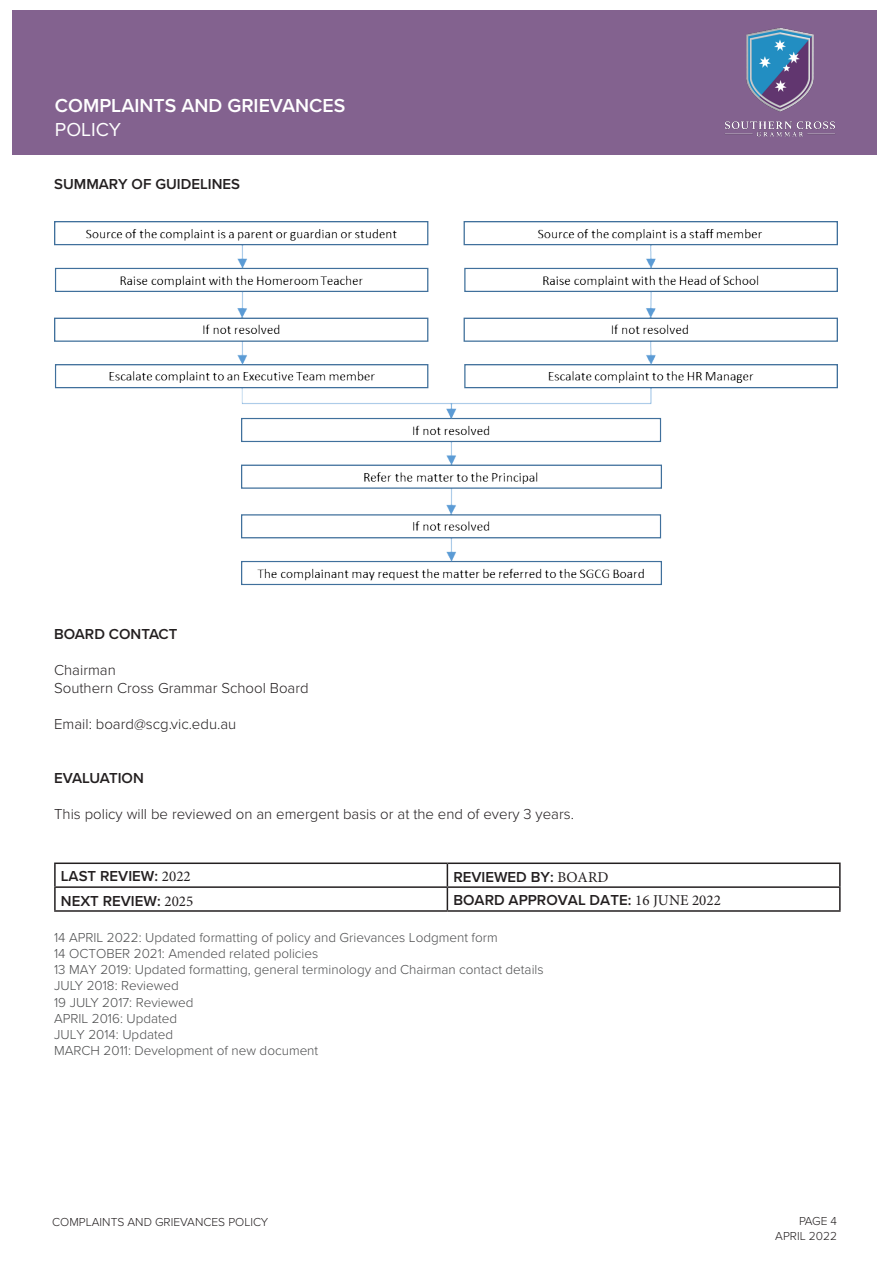
<style>
.page{position:relative;width:893px;height:1263px;background:#fff}
.page>*{position:absolute;margin:0;border:0;box-sizing:border-box;transform-origin:0 0}
.t1{font:600 19.5px "Proxima Nova";color:#fff}
.t2{font:19.5px "Proxima Nova";color:#fff}
.body{font:300 15px "Proxima Nova";color:#231f20}
.t3{font:600 15px "Proxima Nova";color:#231f20}
.t4{font:300 13.5px/16.2px "Proxima Nova";color:#4b4c4d}
.t5{font:300 12px/14.5px "Proxima Nova";color:#231f20;text-align:right}
.s1{font-family:"Minion Pro";font-weight:400}
</style>
<div class="page">
<div style="left:13px;top:10px;width:864px;height:144px;background:#83628f"></div>
<img style="left:725px;top:27px;width:110px;height:110px">
<img style="left:54px;top:222px;width:783px;height:364px">
<hr style="left:54px;top:862px;width:393px;height:2px;background:#231f20">
<hr style="left:54px;top:864px;width:2px;height:22px;background:#231f20">
<hr style="left:447px;top:862px;width:394px;height:2px;background:#231f20">
<hr style="left:839px;top:864px;width:2px;height:22px;background:#231f20">
<hr style="left:54px;top:886px;width:393px;height:2px;background:#231f20">
<hr style="left:54px;top:888px;width:2px;height:22px;background:#231f20">
<hr style="left:447px;top:886px;width:394px;height:2px;background:#231f20">
<svg style="left:447px;top:864px;width:1px;height:46px"></svg>
<hr style="left:839px;top:888px;width:2px;height:22px;background:#231f20">
<hr style="left:54px;top:910px;width:393px;height:2px;background:#231f20">
<hr style="left:447px;top:910px;width:394px;height:2px;background:#231f20">
<h1 class="t1" style="left:55px;top:91px;width:292px">COMPLAINTS AND GRIEVANCES</h1>
<h1 class="t2" style="left:55px;top:115px;width:68px">POLICY</h1>
<p class="t3" style="left:54px;top:172px;width:187px">SUMMARY OF GUIDELINES</p>
<p class="t3" style="left:54px;top:622px;width:125px">BOARD CONTACT</p>
<p class="body" style="left:54px;top:658px;width:63px">Chairman</p>
<p class="body" style="left:54px;top:676px;width:256px">Southern Cross Grammar School Board</p>
<p class="body" style="left:54px;top:712px;width:184px">Email: board@scg.vic.edu.au</p>
<p class="t3" style="left:54px;top:766px;width:91px">EVALUATION</p>
<p class="body" style="left:54px;top:802px;width:521px">This policy will be reviewed on an emergent basis or at the end of every 3 years.</p>
<p class="t3" style="left:61px;top:865px;width:131px">LAST REVIEW: <span class="s1">2022</span></p>
<p class="t3" style="left:453px;top:866px;width:156px">REVIEWED BY: <span class="s1">BOARD</span></p>
<p class="t3" style="left:61px;top:889px;width:134px">NEXT REVIEW: <span class="s1">2025</span></p>
<p class="t3" style="left:453px;top:889px;width:269px">BOARD APPROVAL DATE: <span class="s1">16 JUNE 2022</span></p>
<p class="t4" style="left:54px;top:929px;width:491px">14 APRIL 2022: Updated formatting of policy and Grievances Lodgment form<br>14 OCTOBER 2021: Amended related policies<br>13 MAY 2019: Updated formatting, general terminology and Chairman contact details JULY 2018: Reviewed<br>19 JULY 2017: Reviewed<br>APRIL 2016: Updated<br>JULY 2014: Updated<br>MARCH 2011: Development of new document</p>
<p class="t5" style="left:52px;top:1214px;width:218px">COMPLAINTS AND GRIEVANCES POLICY</p>
<p class="t5" style="left:775px;top:1213px;width:63px">PAGE 4<br>APRIL 2022</p>
</div>
